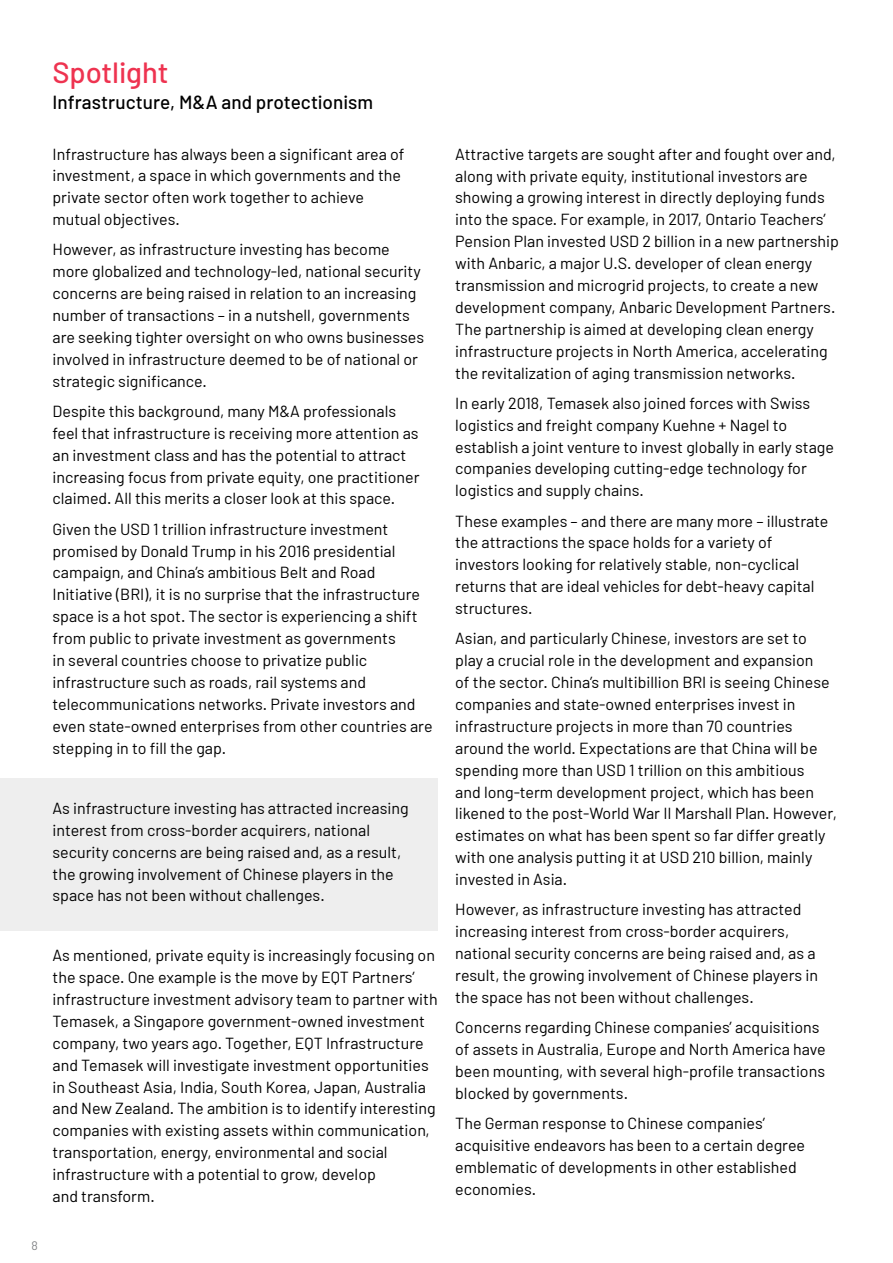
<style>
.page{position:relative;width:893px;height:1263px;background:#fff}
.page>*{position:absolute;margin:0;border:0;box-sizing:border-box;transform-origin:0 0}
.t1{font:500 29.25px "Barlow";letter-spacing:-.005em;color:#ee3350}
.t2{font:500 18.9px "Barlow";color:#000}
.t3{font:16.05px/21.9px "Barlow";color:#000}
.t4{font:12.3px "Barlow";color:#808285}
</style>
<div class="page">
<div style="left:0;top:778px;width:438px;height:152px;background:#eee"></div>
<h1 class="t1" style="left:53px;top:55px;width:118px">Spotlight</h1>
<p class="t2" style="left:53px;top:91px;width:322px">Infrastructure, M&amp;A and protectionism</p>
<p class="t3" style="left:53px;top:142px;width:354px">Infrastructure has always been a significant area of investment, a space in which governments and the private sector often work together to achieve mutual objectives.</p>
<p class="t3" style="left:53px;top:238px;width:373px">However, as infrastructure investing has become more globalized and technology-led, national security concerns are being raised in relation to an increasing number of transactions – in a nutshell, governments are seeking tighter oversight on who owns businesses involved in infrastructure deemed to be of national or strategic significance.</p>
<p class="t3" style="left:53px;top:400px;width:369px">Despite this background, many M&amp;A professionals feel that infrastructure is receiving more attention as an investment class and has the potential to attract increasing focus from private equity, one practitioner claimed. All this merits a closer look at this space.</p>
<p class="t3" style="left:53px;top:517px;width:382px">Given the USD 1 trillion infrastructure investment promised by Donald Trump in his 2016 presidential campaign, and China’s ambitious Belt and Road Initiative (BRI), it is no surprise that the infrastructure space is a hot spot. The sector is experiencing a shift from public to private investment as governments<br>in several countries choose to privatize public infrastructure such as roads, rail systems and telecommunications networks. Private investors and even state-owned enterprises from other countries are stepping in to fill the gap.</p>
<p class="t3" style="left:53px;top:797px;width:358px">As infrastructure investing has attracted increasing interest from cross-border acquirers, national security concerns are being raised and, as a result, the growing involvement of Chinese players in the space has not been without challenges.</p>
<p class="t4" style="left:32px;top:1237px;width:8px">8</p>
<p class="t3" style="left:53px;top:944px;width:387px">As mentioned, private equity is increasingly focusing on the space. One example is the move by EQT Partners’ infrastructure investment advisory team to partner with Temasek, a Singapore government-owned investment company, two years ago. Together, EQT Infrastructure and Temasek will investigate investment opportunities in Southeast Asia, India, South Korea, Japan, Australia and New Zealand. The ambition is to identify interesting companies with existing assets within communication, transportation, energy, environmental and social infrastructure with a potential to grow, develop<br>and transform.</p>
<p class="t3" style="left:455px;top:143px;width:385px">Attractive targets are sought after and fought over and, along with private equity, institutional investors are showing a growing interest in directly deploying funds into the space. For example, in 2017, Ontario Teachers’ Pension Plan invested USD 2 billion in a new partnership with Anbaric, a major U.S. developer of clean energy transmission and microgrid projects, to create a new development company, Anbaric Development Partners.<br>The partnership is aimed at developing clean energy infrastructure projects in North America, accelerating the revitalization of aging transmission networks.</p>
<p class="t3" style="left:455px;top:392px;width:380px">In early 2018, Temasek also joined forces with Swiss logistics and freight company Kuehne + Nagel to establish a joint venture to invest globally in early stage companies developing cutting-edge technology for logistics and supply chains.</p>
<p class="t3" style="left:455px;top:509px;width:375px">These examples – and there are many more – illustrate the attractions the space holds for a variety of investors looking for relatively stable, non-cyclical returns that are ideal vehicles for debt-heavy capital structures.</p>
<p class="t3" style="left:455px;top:627px;width:383px">Asian, and particularly Chinese, investors are set to play a crucial role in the development and expansion<br>of the sector. China’s multibillion BRI is seeing Chinese companies and state-owned enterprises invest in infrastructure projects in more than 70 countries around the world. Expectations are that China will be spending more than USD 1 trillion on this ambitious<br>and long-term development project, which has been likened to the post-World War II Marshall Plan. However, estimates on what has been spent so far differ greatly with one analysis putting it at USD 210 billion, mainly invested in Asia.</p>
<p class="t3" style="left:455px;top:898px;width:364px">However, as infrastructure investing has attracted increasing interest from cross-border acquirers, national security concerns are being raised and, as a result, the growing involvement of Chinese players in the space has not been without challenges.</p>
<p class="t3" style="left:455px;top:1016px;width:372px">Concerns regarding Chinese companies’ acquisitions of assets in Australia, Europe and North America have been mounting, with several high-profile transactions blocked by governments.</p>
<p class="t3" style="left:455px;top:1112px;width:351px">The German response to Chinese companies’ acquisitive endeavors has been to a certain degree emblematic of developments in other established economies.</p>
</div>
